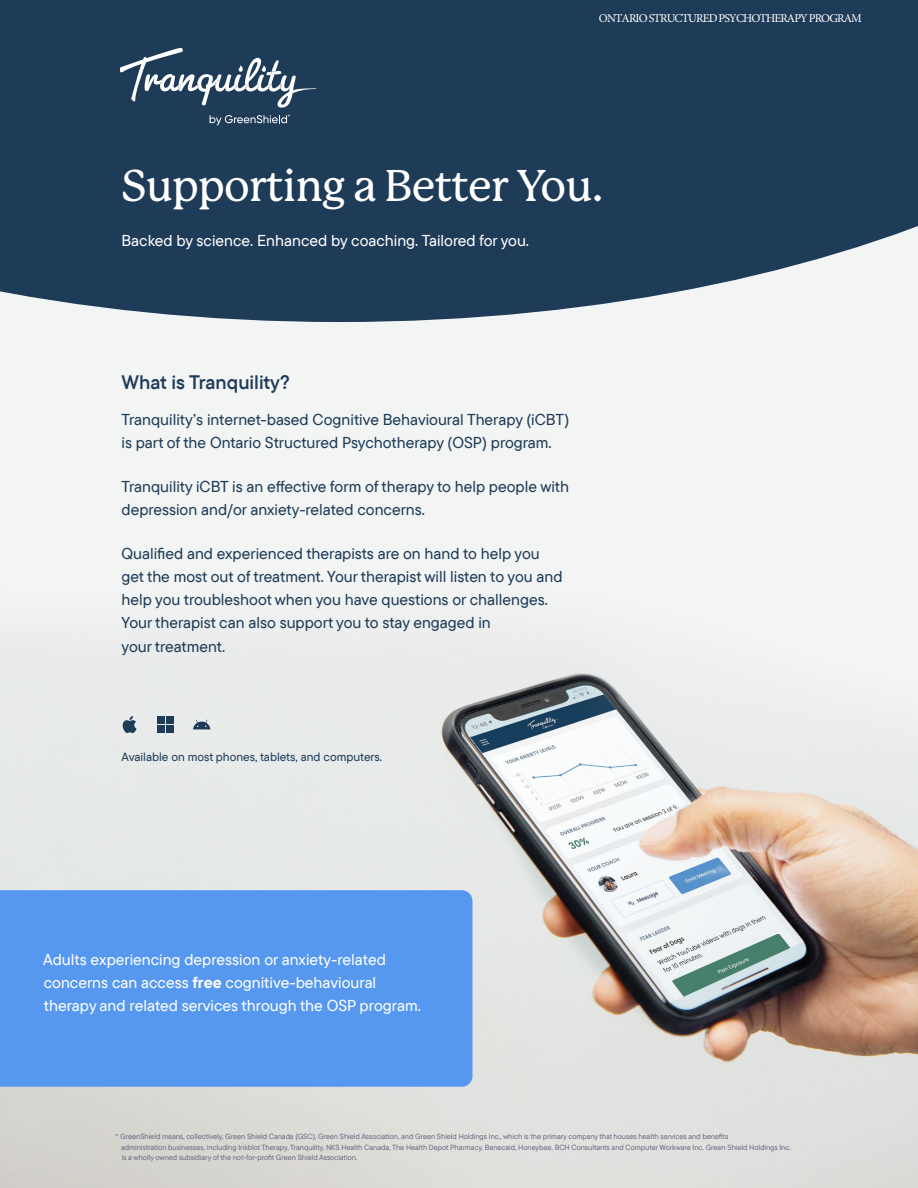
<style>
.page{position:relative;width:918px;height:1188px;background:#fff}
.page>*{position:absolute;margin:0;border:0;box-sizing:border-box;transform-origin:0 0}
.t1{font:500 43.5px "P Mackinac Pro";letter-spacing:-.02em;color:#fff}
.t2{font:19.5px "TT Commons Pro Db";color:#1e3b58}
.t3{font:500 15.75px/23.2px "TT Commons Pro";color:#1e3b58}
.t4{font:500 15.75px/23.2px "TT Commons Pro";color:#fff}
.t5{font:500 12px "TT Commons Pro";color:#1e3b58}
.t6{font:12px "Minion Pro";letter-spacing:-.075em;color:#fff}
.t7{font:500 7.5px/10.5px "TT Commons Pro";letter-spacing:-.01em;color:#696e82}
.s1{font-weight:700}
</style>
<div class="page">
<img style="left:0;top:322px;width:917px;height:866px">
<svg style="left:0;top:0;width:918px;height:322px;background:#2e4863"></svg>
<svg style="left:123px;top:716px;width:14px;height:17px"></svg>
<div style="left:158px;top:717px;width:7px;height:7px;background:#1e3b58"></div>
<div style="left:166px;top:717px;width:8px;height:7px;background:#1e3b58"></div>
<div style="left:158px;top:725px;width:7px;height:8px;background:#1e3b58"></div>
<div style="left:166px;top:725px;width:8px;height:8px;background:#1e3b58"></div>
<svg style="left:193px;top:720px;width:17px;height:9px"></svg>
<svg style="left:119px;top:48px;width:197px;height:60px;background:#475f76"></svg>
<svg style="left:210px;top:115px;width:80px;height:10px"></svg>
<div style="left:0;top:890px;width:472px;height:197px;background:#5698f0"></div>
<p class="t6" style="left:599px;top:11px;width:264px">ONTARIO STRUCTURED PSYCHOTHERAPY PROGRAM</p>
<h1 class="t1" style="left:122px;top:161px;width:483px">Supporting a Better You.</h1>
<p class="t4" style="left:122px;top:229px;width:409px">Backed by science. Enhanced by coaching. Tailored for you.</p>
<p class="t2" style="left:122px;top:367px;width:170px">What is Tranquility?</p>
<p class="t3" style="left:122px;top:408px;width:449px">Tranquility’s internet-based Cognitive Behavioural Therapy (iCBT) is part of the Ontario Structured Psychotherapy (OSP) program.</p>
<p class="t3" style="left:122px;top:475px;width:449px">Tranquility iCBT is an effective form of therapy to help people with depression and/or anxiety-related concerns.</p>
<p class="t3" style="left:122px;top:542px;width:443px">Qualified and experienced therapists are on hand to help you get the most out of treatment. Your therapist will listen to you and help you troubleshoot when you have questions or challenges.<br>Your therapist can also support you to stay engaged in<br>your treatment.</p>
<p class="t5" style="left:122px;top:748px;width:262px">Available on most phones, tablets, and computers.</p>
<p class="t4" style="left:43px;top:947px;width:379px">Adults experiencing depression or anxiety-related concerns can access <span class="s1">free</span> cognitive-behavioural therapy and related services through the OSP program.</p>
<p class="t7" style="left:121px;top:1132px;width:671px;text-indent:-6px">* GreenShield means, collectively, Green Shield Canada (GSC), Green Shield Association, and Green Shield Holdings Inc., which is the primary company that houses health services and benefits<br>administration businesses, including Inkblot Therapy, Tranquility, NKS Health Canada, The Health Depot Pharmacy, Benecaid, Honeybee, BCH Consultants and Computer Workware Inc. Green Shield Holdings Inc. is a wholly owned subsidiary of the not-for-profit Green Shield Association.</p>
</div>
